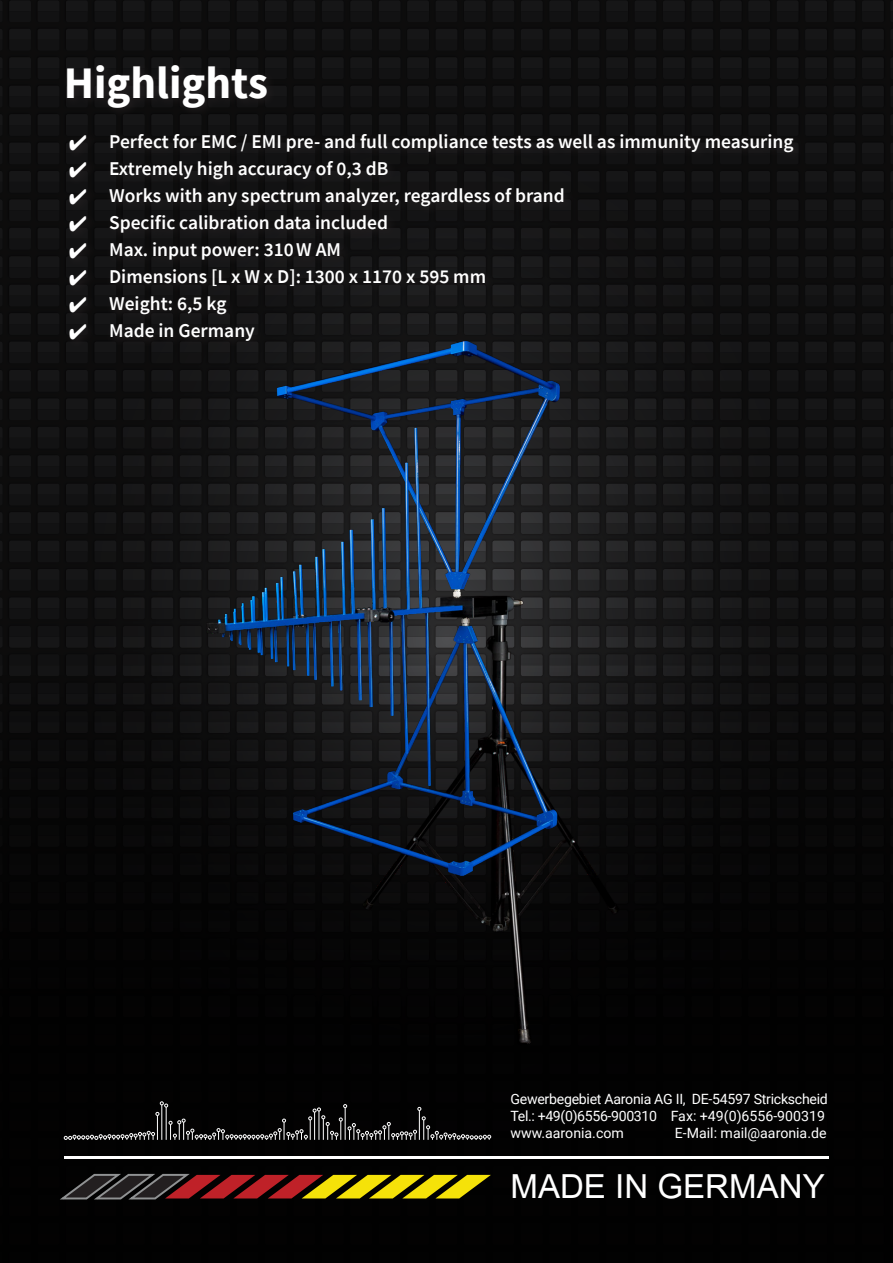
<style>
.page{position:relative;width:893px;height:1263px;background:#121213}
.page>*{position:absolute;margin:0;border:0;box-sizing:border-box;transform-origin:0 0}
.t1{font:46.2px "Utsaah";color:#fff}
.t2{font:700 45px "Source Sans Pro";color:#fff}
.t3{font:600 19.5px "Source Sans Pro";color:#fff}
.t4{font:14.1px/17px "Roboto";letter-spacing:-.02em;color:#fff}
.t5{font:14.1px "Roboto";color:#fff}
</style>
<div class="page">
<div style="left:0;top:655px;width:893px;height:608px;background:linear-gradient(to bottom,#0c0c0c,#000)"></div>
<div style="left:62px;top:61px;width:216px;height:57px;background:#161516"></div>
<div style="left:65px;top:131px;width:32px;height:219px;background:#0d0c0c"></div>
<svg style="left:38px;top:1166px;width:56px;height:50px;background:#0c0b0c"></svg>
<svg style="left:94px;top:1166px;width:57px;height:50px;background:#1f1f1f"></svg>
<svg style="left:151px;top:1166px;width:57px;height:50px;background:#311314"></svg>
<svg style="left:208px;top:1166px;width:57px;height:50px;background:#400c0e"></svg>
<svg style="left:265px;top:1166px;width:57px;height:50px;background:#42160c"></svg>
<svg style="left:322px;top:1166px;width:57px;height:50px;background:#524c04"></svg>
<svg style="left:379px;top:1166px;width:112px;height:50px;background:#4b4503"></svg>
<hr style="left:64px;top:1156px;width:765px;height:3px;background:#fff">
<svg style="left:208px;top:1130px;width:56px;height:26px"></svg>
<svg style="left:465px;top:1130px;width:49px;height:26px"></svg>
<svg style="left:38px;top:1109px;width:85px;height:50px;background:#151414"></svg>
<svg style="left:123px;top:1081px;width:84px;height:75px;background:#111"></svg>
<hr style="left:161px;top:1105px;width:1px;height:35px;background:#fff">
<hr style="left:166px;top:1107px;width:1px;height:33px;background:#fff">
<svg style="left:265px;top:1130px;width:85px;height:26px;background:#1c1c1c"></svg>
<svg style="left:350px;top:1130px;width:57px;height:26px"></svg>
<svg style="left:407px;top:1130px;width:58px;height:26px;background:#1c1b1b"></svg>
<img style="left:164px;top:285px;width:565px;height:845px">
<svg style="left:66px;top:114px;width:22px;height:236px"></svg>
<p class="t2" style="left:64px;top:52px;width:206px">Highlights</p>
<p class="t3" style="left:109px;top:129px;width:686px">Perfect for EMC / EMI pre- and full compliance tests as well as immunity measuring</p>
<p class="t3" style="left:109px;top:156px;width:281px">Extremely high accuracy of 0,3 dB</p>
<p class="t3" style="left:109px;top:183px;width:457px">Works with any spectrum analyzer, regardless of brand</p>
<p class="t3" style="left:109px;top:210px;width:281px">Specific calibration data included</p>
<p class="t3" style="left:109px;top:237px;width:233px">Max. input power: 310W AM</p>
<p class="t3" style="left:109px;top:264px;width:378px">Dimensions [L x W x D]: 1300 x 1170 x 595 mm</p>
<p class="t3" style="left:109px;top:291px;width:119px">Weight: 6,5 kg</p>
<p class="t3" style="left:109px;top:318px;width:147px">Made in Germany</p>
<p class="t4" style="left:510px;top:1090px;width:319px">Gewerbegebiet Aaronia AG II, DE-54597 Strickscheid<br>Tel.: +49(0)6556-900310 Fax: +49(0)6556-900319 www.aaronia.com</p>
<p class="t5" style="left:675px;top:1123px;width:153px">E-Mail: mail@aaronia.de</p>
<p class="t1" style="left:510px;top:1161px;width:316px">MADE IN GERMANY</p>
</div>
